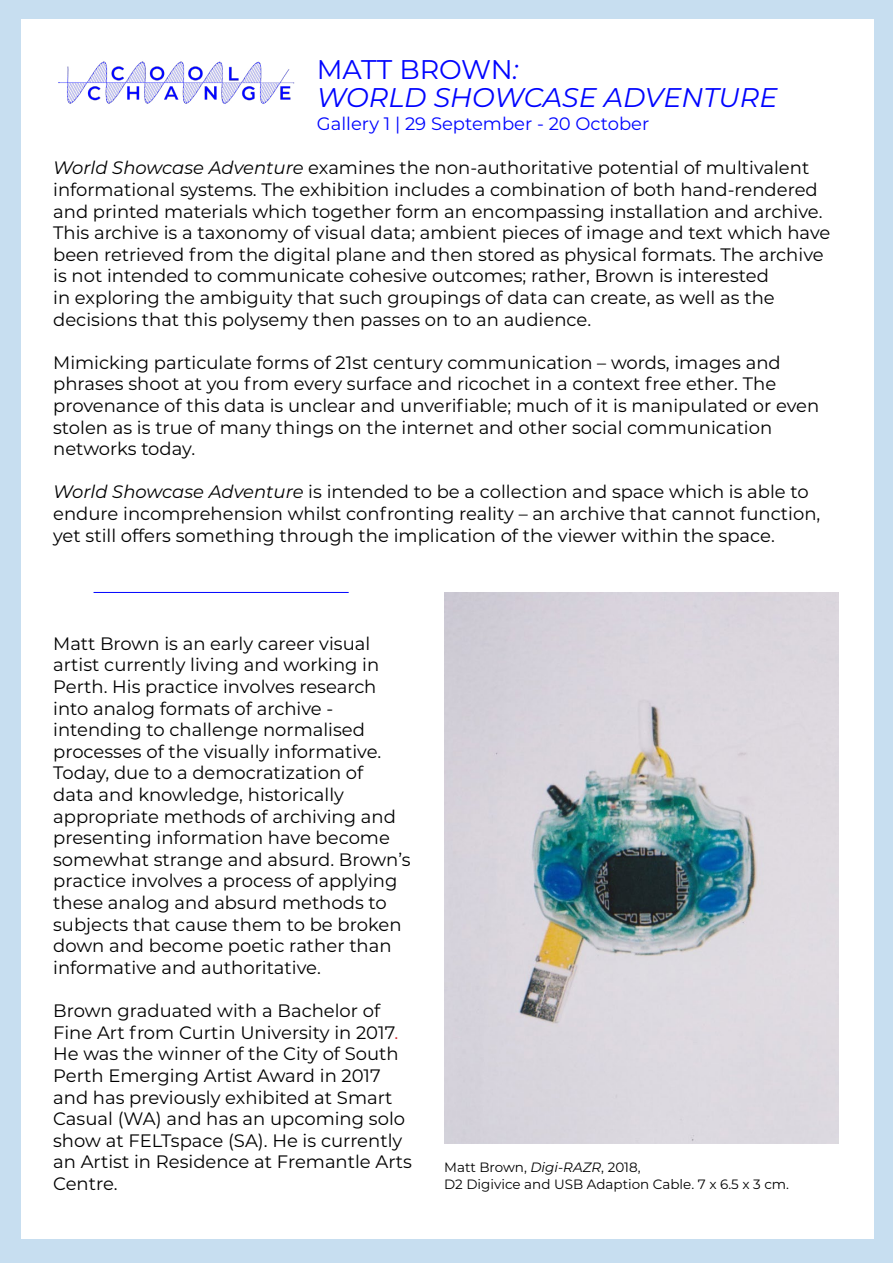
<style>
.page{position:relative;width:893px;height:1263px;background:#c7def0}
.page>*{position:absolute;margin:0;border:0;box-sizing:border-box;transform-origin:0 0}
.t1{font:italic 27px "Montserrat";color:#0104ff}
.t2{font:27px "Montserrat";color:#0104ff}
.t3{font:18px/21.6px "Montserrat";color:#000}
.t4{font:18px "Montserrat";color:#0104ff}
.t5{font:13.5px/16.2px "Montserrat";color:#000}
.s1{font-style:italic}
.s2{color:#d2232a}
</style>
<div class="page">
<div style="left:21px;top:20px;width:853px;height:1219px;background:#fff"></div>
<img style="left:48px;top:19px;width:254px;height:85px">
<img style="left:444px;top:592px;width:394px;height:551px">
<hr style="left:94px;top:592px;width:255px;height:1px;background:#0104ff">
<h1 class="t2" style="left:317px;top:51px;width:203px">MATT BROWN<span class="s1">:</span></h1>
<h1 class="t1" style="left:317px;top:79px;width:462px">WORLD SHOWCASE ADVENTURE</h1>
<p class="t4" style="left:317px;top:111px;width:334px">Gallery 1 | 29 September - 20 October</p>
<p class="t3" style="left:53px;top:157px;width:779px"><span class="s1">World Showcase Adventure</span> examines the non-authoritative potential of multivalent informational systems. The exhibition includes a combination of both hand-rendered and printed materials which together form an encompassing installation and archive.<br>This archive is a taxonomy of visual data; ambient pieces of image and text which have been retrieved from the digital plane and then stored as physical formats. The archive is not intended to communicate cohesive outcomes; rather, Brown is interested<br>in exploring the ambiguity that such groupings of data can create, as well as the decisions that this polysemy then passes on to an audience.</p>
<p class="t3" style="left:53px;top:351px;width:768px">Mimicking particulate forms of 21st century communication – words, images and phrases shoot at you from every surface and ricochet in a context free ether. The provenance of this data is unclear and unverifiable; much of it is manipulated or even stolen as is true of many things on the internet and other social communication networks today.</p>
<p class="t3" style="left:53px;top:481px;width:769px"><span class="s1">World Showcase Adventure</span> is intended to be a collection and space which is able to endure incomprehension whilst confronting reality – an archive that cannot function, yet still offers something through the implication of the viewer within the space.</p>
<p class="t3" style="left:53px;top:632px;width:359px">Matt Brown is an early career visual artist currently living and working in Perth. His practice involves research into analog formats of archive - intending to challenge normalised processes of the visually informative.<br>Today, due to a democratization of<br>data and knowledge, historically appropriate methods of archiving and presenting information have become somewhat strange and absurd. Brown’s practice involves a process of applying these analog and absurd methods to subjects that cause them to be broken down and become poetic rather than informative and authoritative.</p>
<p class="t3" style="left:53px;top:999px;width:360px">Brown graduated with a Bachelor of Fine Art from Curtin University in 2017<span class="s2">.<br></span>He was the winner of the City of South Perth Emerging Artist Award in 2017 and has previously exhibited at Smart Casual (WA) and has an upcoming solo show at FELTspace (SA). He is currently an Artist in Residence at Fremantle Arts Centre.</p>
<p class="t5" style="left:444px;top:1159px;width:346px">Matt Brown, <span class="s1">Digi-RAZR</span>, 2018,<br>D2 Digivice and USB Adaption Cable. 7 x 6.5 x 3 cm.</p>
</div>
